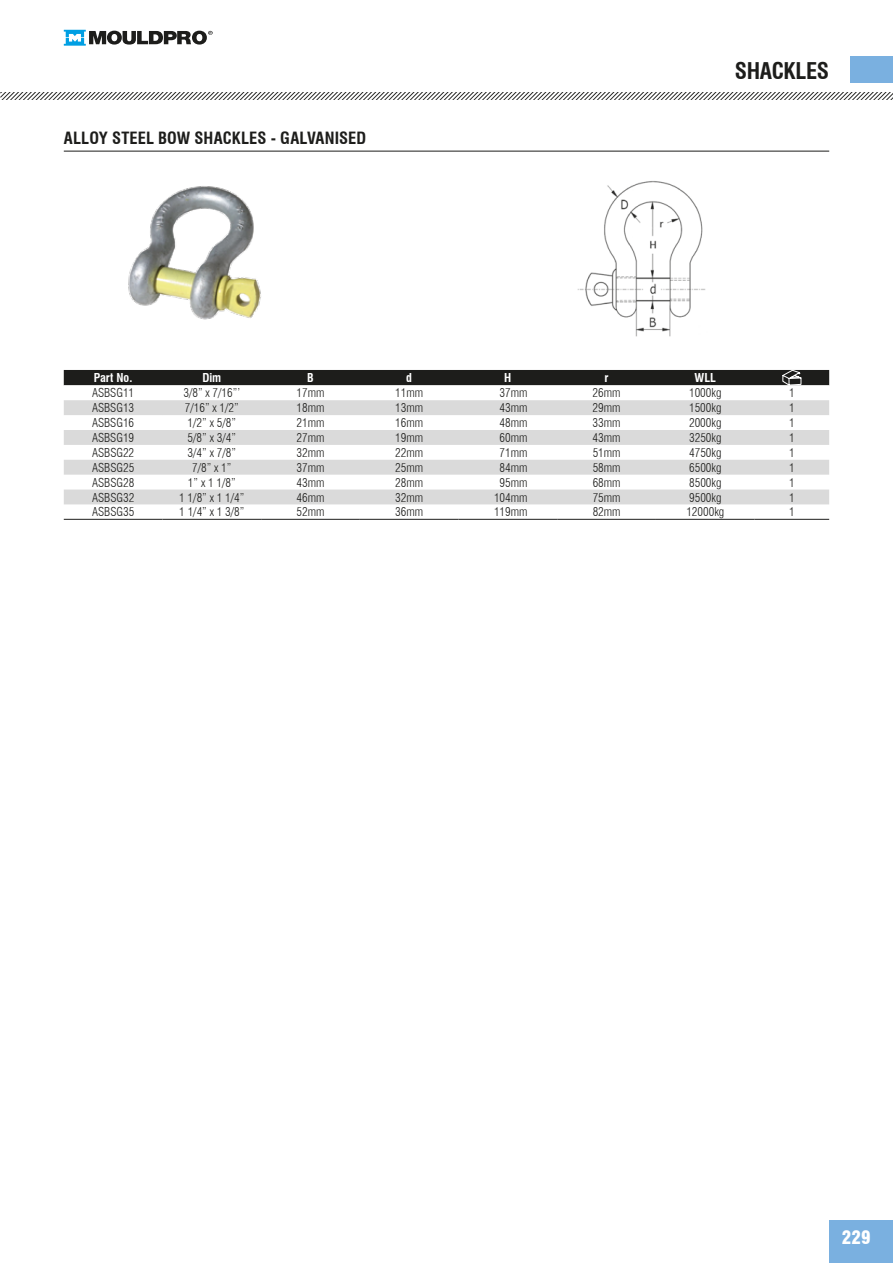
<style>
.page{position:relative;width:893px;height:1263px;background:#fff}
.page>*{position:absolute;margin:0;border:0;box-sizing:border-box;transform-origin:0 0}
.t1{font:700 condensed 22.5px "Swiss 721 BT";letter-spacing:-.02em;color:#1d1d1b}
.t2{font:900 condensed 18px "Swiss 721 BT";color:#fff}
.t3{font:700 condensed 16.5px "Swiss 721 BT";letter-spacing:.005em;color:#1d1d1b}
.t4{font:300 condensed 12px "Swiss 721 BT";color:#1d1d1b}
.t5{font:700 condensed 12px "Swiss 721 BT";color:#fff}
</style>
<div class="page">
<div style="left:829px;top:1220px;width:64px;height:43px;background:#7ab0e0"></div>
<svg style="left:0;top:92px;width:893px;height:8px"></svg>
<svg style="left:64px;top:30px;width:149px;height:16px"></svg>
<div style="left:850px;top:57px;width:43px;height:26px;background:#7ab0e0"></div>
<hr style="left:64px;top:151px;width:765px;height:1px;background:#1d1d1b">
<img style="left:128px;top:186px;width:133px;height:134px">
<svg style="left:64px;top:504px;width:765px;height:15px"></svg>
<svg style="left:64px;top:400px;width:765px;height:104px;fill:#dadada"></svg>
<hr style="left:64px;top:519px;width:98px;height:1px;background:#1d1d1b">
<hr style="left:162px;top:519px;width:99px;height:1px;background:#1d1d1b">
<hr style="left:261px;top:519px;width:99px;height:1px;background:#1d1d1b">
<hr style="left:360px;top:519px;width:99px;height:1px;background:#1d1d1b">
<hr style="left:459px;top:519px;width:98px;height:1px;background:#1d1d1b">
<hr style="left:557px;top:519px;width:99px;height:1px;background:#1d1d1b">
<hr style="left:656px;top:519px;width:99px;height:1px;background:#1d1d1b">
<hr style="left:755px;top:519px;width:74px;height:1px;background:#1d1d1b">
<svg style="left:64px;top:370px;width:765px;height:16px;background:#2a2a28"></svg>
<img style="left:577px;top:181px;width:129px;height:156px">
<h3 class="t3" style="left:64px;top:128px;width:304px">ALLOY STEEL BOW SHACKLES - GALVANISED</h3>
<h1 class="t1" style="left:735px;top:57px;width:96px">SHACKLES</h1>
<p class="t5" style="left:94px;top:371px;width:40px">Part No.</p>
<p class="t5" style="left:202px;top:371px;width:20px">Dim</p>
<p class="t5" style="left:307px;top:371px;width:8px">B</p>
<p class="t5" style="left:406px;top:371px;width:7px">d</p>
<p class="t5" style="left:504px;top:371px;width:9px">H</p>
<p class="t5" style="left:605px;top:371px;width:6px">r</p>
<p class="t5" style="left:694px;top:371px;width:23px">WLL</p>
<p class="t4" style="left:92px;top:386px;width:44px">ASBSG11</p>
<p class="t4" style="left:183px;top:386px;width:58px">3/8” x 7/16”’</p>
<p class="t4" style="left:297px;top:386px;width:29px">17mm</p>
<p class="t4" style="left:395px;top:386px;width:29px">11mm</p>
<p class="t4" style="left:500px;top:386px;width:29px">37mm</p>
<p class="t4" style="left:593px;top:386px;width:29px">26mm</p>
<p class="t4" style="left:689px;top:386px;width:34px">1000kg</p>
<p class="t4" style="left:789px;top:386px;width:7px">1</p>
<p class="t4" style="left:92px;top:401px;width:44px">ASBSG13</p>
<p class="t4" style="left:185px;top:401px;width:56px">7/16” x 1/2”</p>
<p class="t4" style="left:297px;top:401px;width:29px">18mm</p>
<p class="t4" style="left:395px;top:401px;width:29px">13mm</p>
<p class="t4" style="left:500px;top:401px;width:29px">43mm</p>
<p class="t4" style="left:593px;top:401px;width:29px">29mm</p>
<p class="t4" style="left:689px;top:401px;width:34px">1500kg</p>
<p class="t4" style="left:789px;top:401px;width:7px">1</p>
<p class="t4" style="left:92px;top:416px;width:44px">ASBSG16</p>
<p class="t4" style="left:188px;top:416px;width:50px">1/2” x 5/8”</p>
<p class="t4" style="left:297px;top:416px;width:29px">21mm</p>
<p class="t4" style="left:395px;top:416px;width:29px">16mm</p>
<p class="t4" style="left:500px;top:416px;width:29px">48mm</p>
<p class="t4" style="left:593px;top:416px;width:29px">33mm</p>
<p class="t4" style="left:689px;top:416px;width:34px">2000kg</p>
<p class="t4" style="left:789px;top:416px;width:7px">1</p>
<p class="t4" style="left:92px;top:430px;width:44px">ASBSG19</p>
<p class="t4" style="left:188px;top:430px;width:50px">5/8” x 3/4”</p>
<p class="t4" style="left:297px;top:430px;width:29px">27mm</p>
<p class="t4" style="left:395px;top:430px;width:29px">19mm</p>
<p class="t4" style="left:500px;top:430px;width:29px">60mm</p>
<p class="t4" style="left:593px;top:430px;width:29px">43mm</p>
<p class="t4" style="left:689px;top:430px;width:34px">3250kg</p>
<p class="t4" style="left:789px;top:430px;width:7px">1</p>
<p class="t4" style="left:92px;top:445px;width:44px">ASBSG22</p>
<p class="t4" style="left:188px;top:445px;width:50px">3/4” x 7/8”</p>
<p class="t4" style="left:297px;top:445px;width:29px">32mm</p>
<p class="t4" style="left:395px;top:445px;width:29px">22mm</p>
<p class="t4" style="left:500px;top:445px;width:29px">71mm</p>
<p class="t4" style="left:593px;top:445px;width:29px">51mm</p>
<p class="t4" style="left:689px;top:445px;width:34px">4750kg</p>
<p class="t4" style="left:789px;top:445px;width:7px">1</p>
<p class="t4" style="left:92px;top:460px;width:44px">ASBSG25</p>
<p class="t4" style="left:192px;top:460px;width:41px">7/8” x 1”</p>
<p class="t4" style="left:297px;top:460px;width:29px">37mm</p>
<p class="t4" style="left:395px;top:460px;width:29px">25mm</p>
<p class="t4" style="left:500px;top:460px;width:29px">84mm</p>
<p class="t4" style="left:593px;top:460px;width:29px">58mm</p>
<p class="t4" style="left:689px;top:460px;width:34px">6500kg</p>
<p class="t4" style="left:789px;top:460px;width:7px">1</p>
<p class="t4" style="left:92px;top:475px;width:44px">ASBSG28</p>
<p class="t4" style="left:188px;top:475px;width:49px">1” x 1 1/8”</p>
<p class="t4" style="left:297px;top:475px;width:29px">43mm</p>
<p class="t4" style="left:395px;top:475px;width:29px">28mm</p>
<p class="t4" style="left:500px;top:475px;width:29px">95mm</p>
<p class="t4" style="left:593px;top:475px;width:29px">68mm</p>
<p class="t4" style="left:689px;top:475px;width:34px">8500kg</p>
<p class="t4" style="left:789px;top:475px;width:7px">1</p>
<p class="t4" style="left:92px;top:490px;width:44px">ASBSG32</p>
<p class="t4" style="left:179px;top:490px;width:67px">1 1/8” x 1 1/4”</p>
<p class="t4" style="left:297px;top:490px;width:29px">46mm</p>
<p class="t4" style="left:395px;top:490px;width:29px">32mm</p>
<p class="t4" style="left:494px;top:490px;width:35px">104mm</p>
<p class="t4" style="left:593px;top:490px;width:29px">75mm</p>
<p class="t4" style="left:689px;top:490px;width:34px">9500kg</p>
<p class="t4" style="left:789px;top:490px;width:7px">1</p>
<p class="t4" style="left:92px;top:505px;width:44px">ASBSG35</p>
<p class="t4" style="left:179px;top:505px;width:67px">1 1/4” x 1 3/8”</p>
<p class="t4" style="left:297px;top:505px;width:29px">52mm</p>
<p class="t4" style="left:395px;top:505px;width:29px">36mm</p>
<p class="t4" style="left:494px;top:505px;width:35px">119mm</p>
<p class="t4" style="left:593px;top:505px;width:29px">82mm</p>
<p class="t4" style="left:686px;top:505px;width:39px">12000kg</p>
<p class="t4" style="left:789px;top:505px;width:7px">1</p>
<h2 class="t2" style="left:842px;top:1226px;width:30px">229</h2>
</div>
